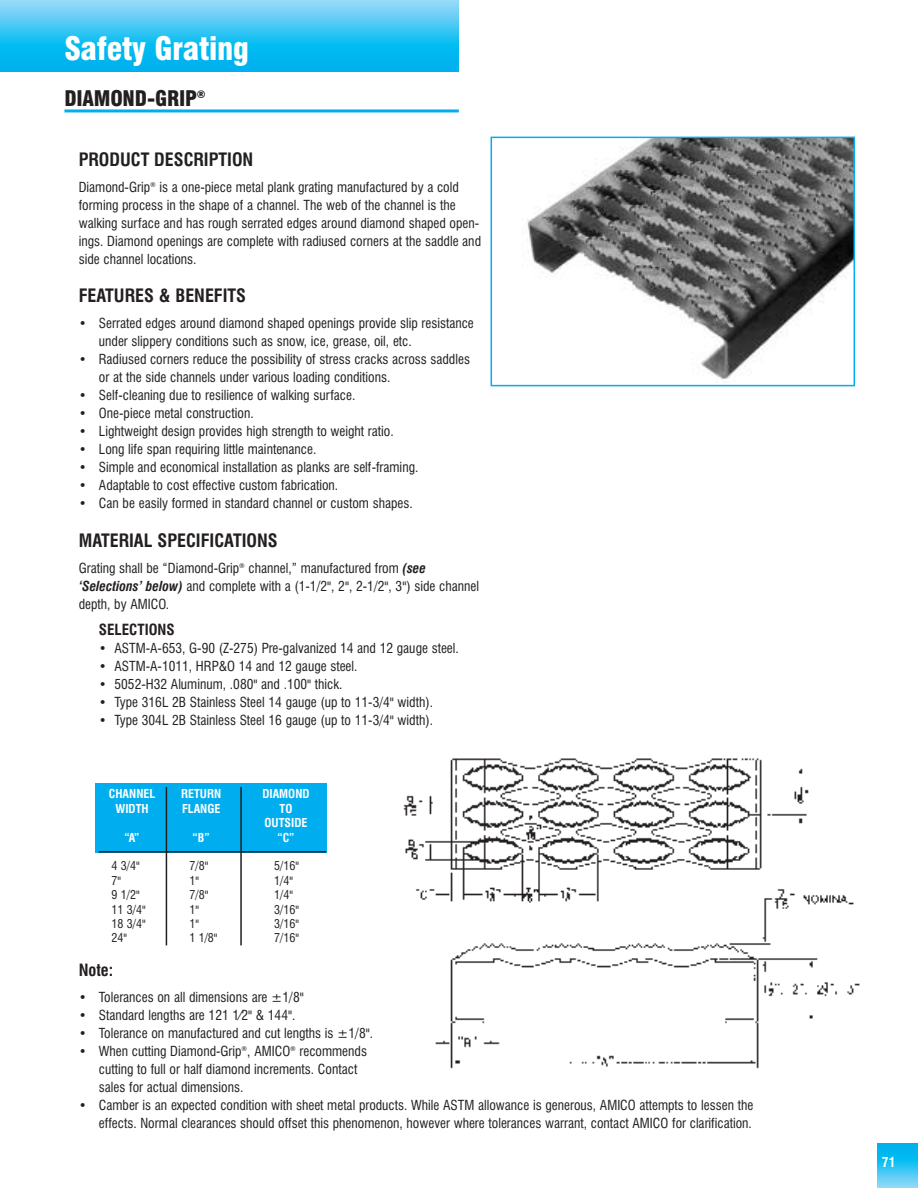
<style>
.page{position:relative;width:918px;height:1188px;background:#fff}
.page>*{position:absolute;margin:0;border:0;box-sizing:border-box;transform-origin:0 0}
.t1{font:900 condensed 31.5px "Swiss 721 BT";letter-spacing:-.01em;color:#fff}
.t2{font:900 condensed 21px "Swiss 721 BT";letter-spacing:-.01em;color:#231f20}
.t3{font:700 condensed 18px "Swiss 721 BT";color:#231f20}
.t4{font:700 condensed 16.5px "Swiss 721 BT";color:#231f20}
.t5{font:700 condensed 15px "Swiss 721 BT";color:#231f20}
.t6{font:condensed 13.5px/18px "Swiss 721 BT";color:#231f20}
.t7{font:700 condensed 13.5px "Swiss 721 BT";color:#fff}
.t8{font:condensed 12px "Swiss 721 BT";color:#231f20}
.t9{font:700 condensed 12px/14.4px "Swiss 721 BT";color:#fff;text-align:center}
.s1{font-weight:700;font-style:italic}
.s2{font-weight:400;font-size:13.5px;color:#fff}
</style>
<div class="page">
<svg style="left:877px;top:1143px;width:41px;height:45px;background:#31c2f2"></svg>
<svg style="left:0;top:0;width:459px;height:72px;background:#33c3f2"></svg>
<div style="left:96px;top:783px;width:231px;height:69px;background:#00aeef"></div>
<img style="left:403px;top:758px;width:457px;height:311px">
<hr style="left:166px;top:787px;width:1px;height:158px;background:#231f20">
<hr style="left:240px;top:787px;width:2px;height:158px;background:#231f20">
<hr style="left:99px;top:851px;width:227px;height:2px;background:#231f20">
<hr style="left:64px;top:109px;width:395px;height:3px;background:#00aeef">
<img style="left:527px;top:140px;width:325px;height:240px">
<div style="left:491px;top:137px;width:364px;height:249px;border:2px solid #00aeef"></div>
<h1 class="t1" style="left:64px;top:36px;width:186px">Safety Grating</h1>
<h2 class="t2" style="left:64px;top:90px;width:143px">DIAMOND-GRIP<sup>®</sup></h2>
<h3 class="t3" style="left:79px;top:152px;width:176px">PRODUCT DESCRIPTION</h3>
<p class="t6" style="left:79px;top:179px;width:404px">Diamond-Grip<sup>®</sup> is a one-piece metal plank grating manufactured by a cold forming process in the shape of a channel. The web of the channel is the walking surface and has rough serrated edges around diamond shaped open&shy;ings. Diamond openings are complete with radiused corners at the saddle and side channel locations.</p>
<h3 class="t3" style="left:79px;top:289px;width:169px">FEATURES &amp; BENEFITS</h3>
<p class="t6" style="left:99px;top:315px;width:376px;text-indent:-20px">• Serrated edges around diamond shaped openings provide slip resistance under slippery conditions such as snow, ice, grease, oil, etc.</p>
<p class="t6" style="left:99px;top:351px;width:373px;text-indent:-20px">• Radiused corners reduce the possibility of stress cracks across saddles or at the side channels under various loading conditions.</p>
<p class="t6" style="left:79px;top:387px;width:278px">• Self-cleaning due to resilience of walking surface.</p>
<p class="t6" style="left:79px;top:405px;width:176px">• One-piece metal construction.</p>
<p class="t6" style="left:79px;top:423px;width:317px">• Lightweight design provides high strength to weight ratio.</p>
<p class="t6" style="left:79px;top:441px;width:239px">• Long life span requiring little maintenance.</p>
<p class="t6" style="left:79px;top:459px;width:341px">• Simple and economical installation as planks are self-framing.</p>
<p class="t6" style="left:79px;top:477px;width:261px">• Adaptable to cost effective custom fabrication.</p>
<p class="t6" style="left:79px;top:495px;width:336px">• Can be easily formed in standard channel or custom shapes.</p>
<h3 class="t3" style="left:79px;top:533px;width:201px">MATERIAL SPECIFICATIONS</h3>
<p class="t6" style="left:79px;top:560px;width:402px">Grating shall be “Diamond-Grip<sup>®</sup> channel,” manufactured from <span class="s1">(see ‘Selections’ below)</span> and complete with a (1-1/2", 2", 2-1/2", 3") side channel depth, by AMICO.</p>
<p class="t5" style="left:79px;top:623px;width:98px"><span class="s2">•</span> SELECTIONS</p>
<p class="t6" style="left:99px;top:640px;width:361px">• ASTM-A-653, G-90 (Z-275) Pre-galvanized 14 and 12 gauge steel.</p>
<p class="t6" style="left:99px;top:658px;width:260px">• ASTM-A-1011, HRP&amp;O 14 and 12 gauge steel.</p>
<p class="t6" style="left:99px;top:676px;width:245px">• 5052-H32 Aluminum, .080" and .100" thick.</p>
<p class="t6" style="left:99px;top:694px;width:336px">• Type 316L 2B Stainless Steel 14 gauge (up to 11-3/4" width).</p>
<p class="t6" style="left:99px;top:712px;width:336px">• Type 304L 2B Stainless Steel 16 gauge (up to 11-3/4" width).</p>
<p class="t9" style="left:109px;top:788px;width:48px">CHANNEL</p>
<p class="t9" style="left:181px;top:788px;width:41px">RETURN</p>
<p class="t9" style="left:262px;top:788px;width:49px">DIAMOND</p>
<p class="t9" style="left:116px;top:802px;width:35px">WIDTH</p>
<p class="t9" style="left:182px;top:802px;width:40px">FLANGE</p>
<p class="t9" style="left:265px;top:802px;width:44px">TO<br>OUTSIDE</p>
<p class="t9" style="left:125px;top:831px;width:17px">“A”</p>
<p class="t9" style="left:193px;top:831px;width:19px">“B”</p>
<p class="t9" style="left:277px;top:831px;width:19px">“C”</p>
<p class="t8" style="left:112px;top:861px;width:30px">4 3/4"</p>
<p class="t8" style="left:189px;top:861px;width:20px">7/8"</p>
<p class="t8" style="left:274px;top:861px;width:26px">5/16"</p>
<p class="t8" style="left:112px;top:876px;width:11px">7"</p>
<p class="t8" style="left:189px;top:876px;width:11px">1"</p>
<p class="t8" style="left:274px;top:876px;width:20px">1/4"</p>
<p class="t8" style="left:112px;top:890px;width:30px">9 1/2"</p>
<p class="t8" style="left:189px;top:890px;width:20px">7/8"</p>
<p class="t8" style="left:274px;top:890px;width:20px">1/4"</p>
<p class="t8" style="left:112px;top:904px;width:36px">11 3/4"</p>
<p class="t8" style="left:189px;top:904px;width:11px">1"</p>
<p class="t8" style="left:274px;top:904px;width:26px">3/16"</p>
<p class="t8" style="left:112px;top:919px;width:36px">18 3/4"</p>
<p class="t8" style="left:189px;top:919px;width:11px">1"</p>
<p class="t8" style="left:274px;top:919px;width:26px">3/16"</p>
<p class="t8" style="left:112px;top:933px;width:17px">24"</p>
<p class="t8" style="left:189px;top:933px;width:30px">1 1/8"</p>
<p class="t8" style="left:274px;top:933px;width:26px">7/16"</p>
<p class="t4" style="left:79px;top:963px;width:36px">Note:</p>
<p class="t6" style="left:79px;top:989px;width:227px">• Tolerances on all dimensions are ±1/8"</p>
<p class="t6" style="left:79px;top:1007px;width:218px">• Standard lengths are 121 1⁄2" &amp; 144".</p>
<p class="t6" style="left:79px;top:1025px;width:296px">• Tolerance on manufactured and cut lengths is ±1/8".</p>
<p class="t6" style="left:99px;top:1043px;width:270px;text-indent:-20px">• When cutting Diamond-Grip<sup>®</sup>, AMICO<sup>®</sup> recommends cutting to full or half diamond increments. Contact sales for actual dimensions.</p>
<p class="t6" style="left:79px;top:1097px;width:676px;text-align:right">• Camber is an expected condition with sheet metal products. While ASTM allowance is generous, AMICO attempts to lessen the effects. Normal clearances should offset this phenomenon, however where tolerances warrant, contact AMICO for clarification.</p>
<p class="t7" style="left:882px;top:1157px;width:15px">71</p>
</div>
